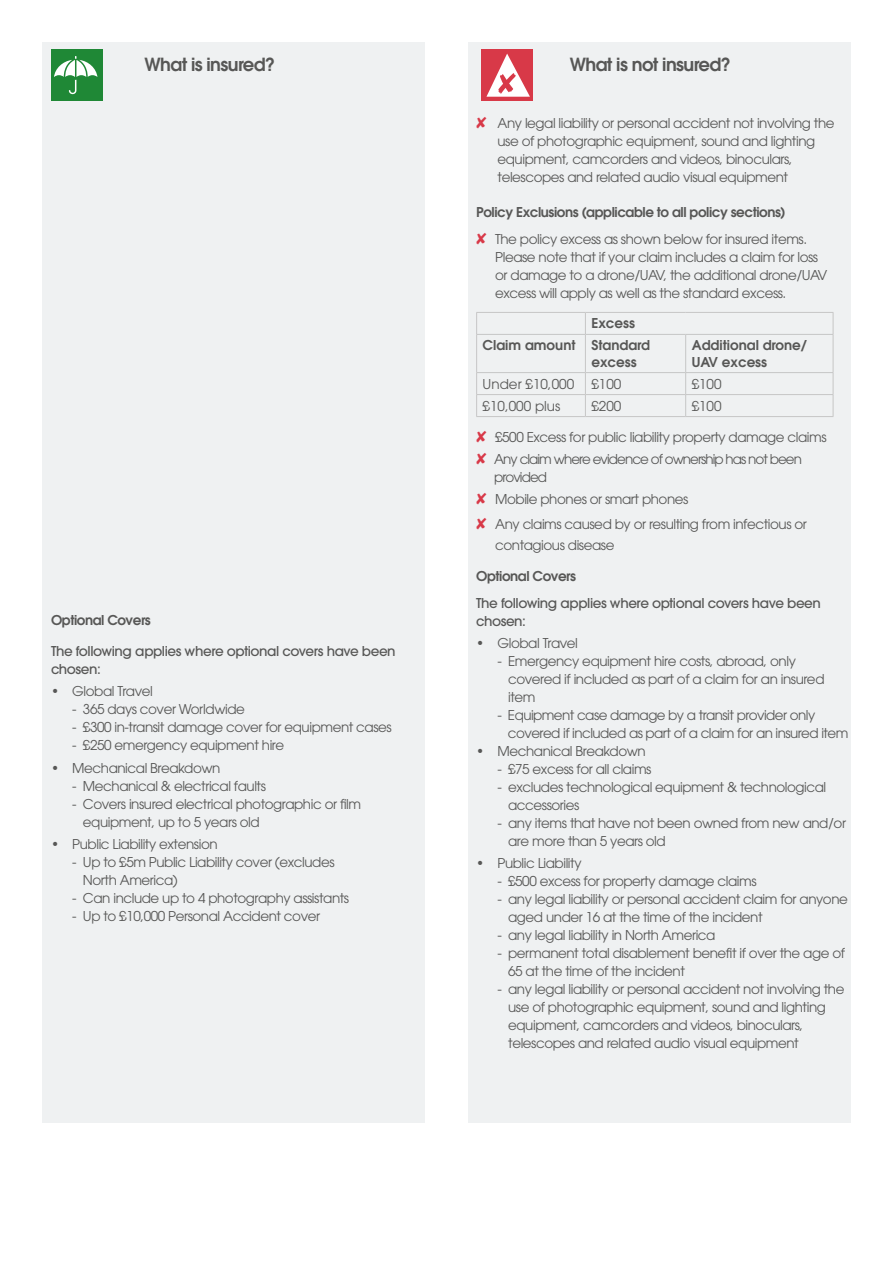
<style>
.page{position:relative;width:893px;height:1263px;background:#fff}
.page>*{position:absolute;margin:0;border:0;box-sizing:border-box;transform-origin:0 0}
.t1{font:600 18px "ITC Avant Garde Std";letter-spacing:-.03em;color:#575756}
.t2{font:13.5px/18px "ITC Avant Garde Std";letter-spacing:-.03em;color:#575756}
.t3{font:500 13.5px/18px "ITC Avant Garde Std";letter-spacing:-.03em;color:#575756}
.t4{font:600 13.5px "ITC Avant Garde Std";letter-spacing:-.03em;color:#575756}
.t5{font:600 13.5px/22px "ITC Avant Garde Std";color:#575756}
.t6{font:13.5px "ITC Avant Garde Std";color:#575756}
</style>
<div class="page">
<div style="left:43px;top:43px;width:382px;height:1080px;background:#eff1f2"></div>
<div style="left:51px;top:49px;width:51px;height:51px;background:#1f8836"></div>
<svg style="left:54px;top:56px;width:43px;height:38px"></svg>
<div style="left:468px;top:43px;width:382px;height:1080px;background:#eff1f2"></div>
<hr style="left:476px;top:312px;width:109px;height:1px;background:#c6c6c6">
<svg style="left:476px;top:313px;width:1px;height:21px"></svg>
<hr style="left:585px;top:312px;width:101px;height:1px;background:#c6c6c6">
<svg style="left:585px;top:313px;width:1px;height:21px"></svg>
<hr style="left:686px;top:312px;width:147px;height:1px;background:#c6c6c6">
<svg style="left:833px;top:313px;width:1px;height:21px"></svg>
<hr style="left:476px;top:334px;width:109px;height:1px;background:#c6c6c6">
<hr style="left:476px;top:335px;width:1px;height:37px;background:#c6c6c6">
<hr style="left:585px;top:334px;width:101px;height:1px;background:#c6c6c6">
<hr style="left:585px;top:335px;width:1px;height:37px;background:#c6c6c6">
<hr style="left:686px;top:334px;width:147px;height:1px;background:#c6c6c6">
<hr style="left:685px;top:335px;width:1px;height:37px;background:#c6c6c6">
<hr style="left:833px;top:335px;width:1px;height:37px;background:#c6c6c6">
<hr style="left:476px;top:372px;width:109px;height:1px;background:#c6c6c6">
<hr style="left:585px;top:372px;width:101px;height:1px;background:#c6c6c6">
<hr style="left:686px;top:372px;width:147px;height:1px;background:#c6c6c6">
<hr style="left:476px;top:394px;width:109px;height:1px;background:#c6c6c6">
<svg style="left:476px;top:373px;width:1px;height:43px"></svg>
<hr style="left:585px;top:394px;width:101px;height:1px;background:#c6c6c6">
<svg style="left:585px;top:373px;width:1px;height:43px"></svg>
<hr style="left:686px;top:394px;width:147px;height:1px;background:#c6c6c6">
<svg style="left:685px;top:373px;width:1px;height:43px"></svg>
<svg style="left:833px;top:373px;width:1px;height:43px"></svg>
<hr style="left:476px;top:416px;width:109px;height:1px;background:#c6c6c6">
<hr style="left:585px;top:416px;width:101px;height:1px;background:#c6c6c6">
<hr style="left:686px;top:416px;width:147px;height:1px;background:#c6c6c6">
<div style="left:482px;top:49px;width:51px;height:51px;background:#d83948"></div>
<svg style="left:486px;top:54px;width:44px;height:43px"></svg>
<h1 class="t1" style="left:145px;top:52px;width:132px">What is insured?</h1>
<p class="t4" style="left:51px;top:611px;width:101px">Optional Covers</p>
<p class="t3" style="left:51px;top:642px;width:346px">The following applies where optional covers have been chosen:</p>
<p class="t2" style="left:51px;top:682px;width:103px">• Global Travel</p>
<p class="t2" style="left:72px;top:700px;width:174px">- 365 days cover Worldwide</p>
<p class="t2" style="left:72px;top:718px;width:321px">- £300 in-transit damage cover for equipment cases</p>
<p class="t2" style="left:72px;top:736px;width:213px">- £250 emergency equipment hire</p>
<p class="t2" style="left:51px;top:758px;width:171px">• Mechanical Breakdown</p>
<p class="t2" style="left:72px;top:776px;width:195px">- Mechanical &amp; electrical faults</p>
<p class="t2" style="left:83px;top:794px;width:280px;text-indent:-11px">- Covers insured electrical photographic or film equipment, up to 5 years old</p>
<p class="t2" style="left:51px;top:835px;width:168px">• Public Liability extension</p>
<p class="t2" style="left:83px;top:853px;width:253px;text-indent:-11px">- Up to £5m Public Liability cover (excludes<br>North America)</p>
<p class="t2" style="left:72px;top:889px;width:278px">- Can include up to 4 photography assistants</p>
<p class="t2" style="left:72px;top:907px;width:249px">- Up to £10,000 Personal Accident cover</p>
<h1 class="t1" style="left:570px;top:52px;width:163px">What is not insured?</h1>
<p class="t2" style="left:497px;top:114px;width:339px">Any legal liability or personal accident not involving the use of photographic equipment, sound and lighting equipment, camcorders and videos, binoculars, telescopes and related audio visual equipment</p>
<p class="t4" style="left:476px;top:203px;width:311px">Policy Exclusions (applicable to all policy sections)</p>
<p class="t2" style="left:495px;top:229px;width:334px">The policy excess as shown below for insured items.<br>Please note that if your claim includes a claim for loss or damage to a drone/UAV, the additional drone/UAV excess will apply as well as the standard excess.</p>
<p class="t5" style="left:483px;top:312px;width:169px;text-indent:109px">Excess<br>Claim amount Standard</p>
<p class="t4" style="left:591px;top:353px;width:47px">excess</p>
<p class="t5" style="left:692px;top:337px;width:117px;line-height:16.2px">Additional drone/<br>UAV excess</p>
<p class="t6" style="left:483px;top:375px;width:93px">Under £10,000</p>
<p class="t2" style="left:591px;top:374px;width:31px">£100</p>
<p class="t2" style="left:692px;top:374px;width:31px">£100</p>
<p class="t6" style="left:483px;top:397px;width:79px">£10,000 plus</p>
<p class="t2" style="left:591px;top:396px;width:31px">£200</p>
<p class="t2" style="left:692px;top:396px;width:31px">£100</p>
<p class="t2" style="left:494px;top:425px;width:334px;line-height:22.2px">£500 Excess for public liability property damage claims<br>Any claim where evidence of ownership has not been</p>
<p class="t2" style="left:494px;top:466px;width:196px;line-height:22.2px">provided<br>Mobile phones or smart phones</p>
<p class="t2" style="left:495px;top:514px;width:313px;line-height:21px">Any claims caused by or resulting from infectious or contagious disease</p>
<p class="t4" style="left:476px;top:567px;width:101px">Optional Covers</p>
<p class="t3" style="left:476px;top:594px;width:346px">The following applies where optional covers have been chosen:</p>
<p class="t2" style="left:476px;top:634px;width:103px">• Global Travel</p>
<p class="t2" style="left:508px;top:652px;width:318px;text-indent:-11px">- Emergency equipment hire costs, abroad, only covered if included as part of a claim for an insured item</p>
<p class="t2" style="left:508px;top:706px;width:342px;text-indent:-10px">- Equipment case damage by a transit provider only covered if included as part of a claim for an insured item</p>
<p class="t2" style="left:476px;top:742px;width:171px">• Mechanical Breakdown</p>
<p class="t2" style="left:497px;top:760px;width:155px">- £75 excess for all claims</p>
<p class="t2" style="left:508px;top:778px;width:320px;text-indent:-11px">- excludes technological equipment &amp; technological accessories</p>
<p class="t2" style="left:508px;top:814px;width:339px;text-indent:-11px">- any items that have not been owned from new and/or are more than 5 years old</p>
<p class="t2" style="left:476px;top:854px;width:107px">• Public Liability</p>
<p class="t2" style="left:497px;top:872px;width:261px">- £500 excess for property damage claims</p>
<p class="t2" style="left:508px;top:890px;width:341px;text-indent:-11px">- any legal liability or personal accident claim for anyone aged under 16 at the time of the incident</p>
<p class="t2" style="left:497px;top:926px;width:219px">- any legal liability in North America</p>
<p class="t2" style="left:508px;top:944px;width:338px;text-indent:-11px">- permanent total disablement benefit if over the age of<br>65 at the time of the incident</p>
<p class="t2" style="left:508px;top:980px;width:338px;text-indent:-11px">- any legal liability or personal accident not involving the use of photographic equipment, sound and lighting equipment, camcorders and videos, binoculars, telescopes and related audio visual equipment</p>
</div>
